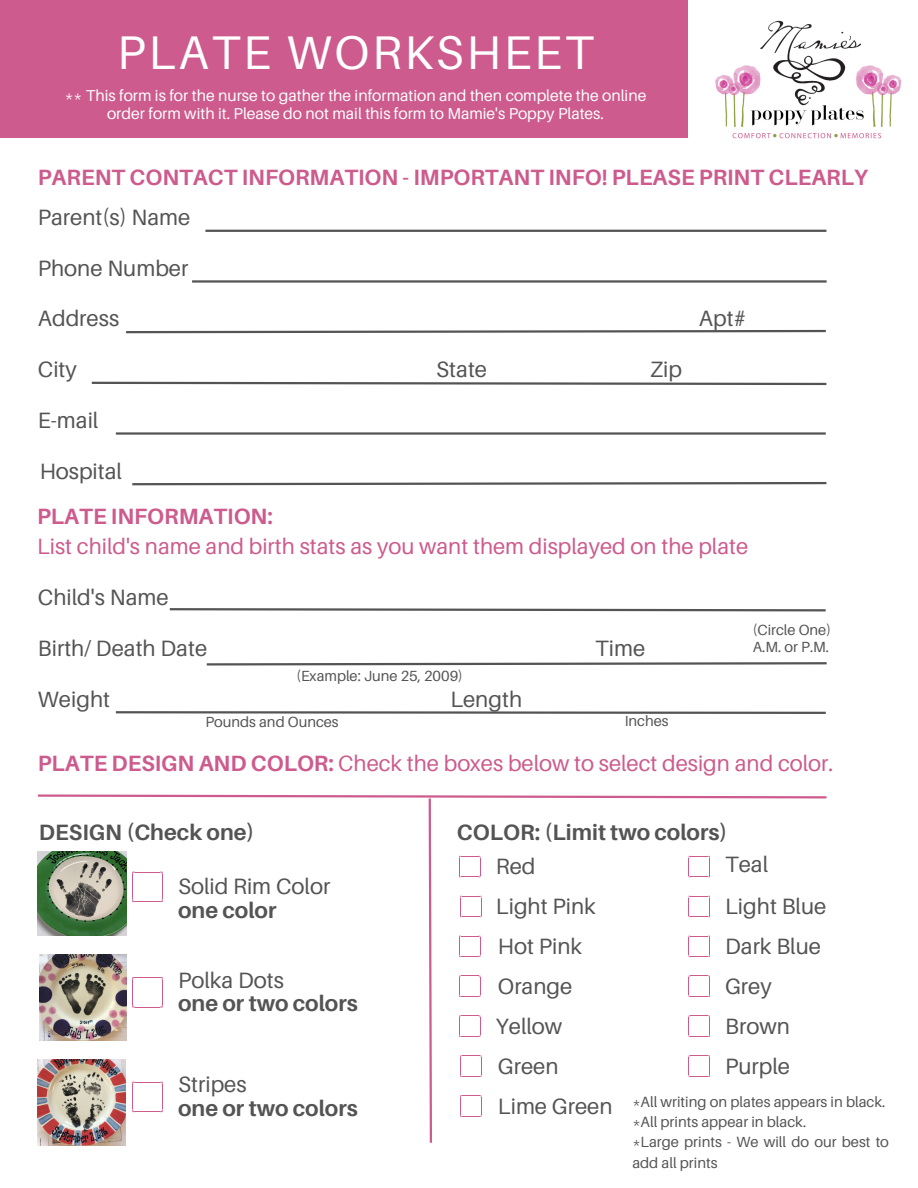
<style>
.page{position:relative;width:918px;height:1188px;background:#fff}
.page>*{position:absolute;margin:0;border:0;box-sizing:border-box;transform-origin:0 0}
.t1{font:47.25px "Aileron";letter-spacing:.06em;color:#fff}
.t2{font:22.2px "Aileron";color:#545454}
.t3{font:700 22.2px "Aileron";color:#545454}
.t4{font:22.05px "Aileron";color:#cd5b8d}
.t5{font:700 22.05px "Aileron";color:#cd5b8d}
.t6{font:15.75px/18px "Aileron";color:#fff;text-align:center}
.t7{font:14.85px/20.4px "Aileron";color:#545454}
.t8{font:14.7px "Aileron";color:#545454}
.s1{font-weight:700}
</style>
<div class="page">
<div style="left:0;top:0;width:689px;height:138px;background:#cd5b8d"></div>
<img style="left:715px;top:20px;width:187px;height:119px">
<hr style="left:205px;top:230px;width:621px;height:2px;background:#545454">
<hr style="left:116px;top:432px;width:710px;height:3px;background:#545454">
<hr style="left:192px;top:280px;width:635px;height:3px;background:#545454">
<svg style="left:126px;top:329px;width:700px;height:5px"></svg>
<svg style="left:91px;top:381px;width:736px;height:5px"></svg>
<svg style="left:206px;top:662px;width:621px;height:4px"></svg>
<svg style="left:169px;top:608px;width:657px;height:4px"></svg>
<svg style="left:115px;top:711px;width:711px;height:3px;background:#7e7e7e"></svg>
<svg style="left:37px;top:794px;width:790px;height:351px"></svg>
<img style="left:38px;top:1060px;width:88px;height:85px">
<img style="left:37px;top:852px;width:89px;height:83px">
<img style="left:40px;top:954px;width:86px;height:87px">
<svg style="left:132px;top:482px;width:695px;height:4px"></svg>
<p class="t1" style="left:117px;top:23px;width:478px">PLATE WORKSHEET</p>
<p class="t6" style="left:65px;top:86px;width:583px">** This form is for the nurse to gather the information and then complete the online order form with it. Please do not mail this form to Mamie's Poppy Plates.</p>
<p class="t5" style="left:38px;top:164px;width:832px">PARENT CONTACT INFORMATION - IMPORTANT INFO! PLEASE PRINT CLEARLY</p>
<p class="t2" style="left:38px;top:204px;width:154px">Parent(s) Name</p>
<p class="t2" style="left:38px;top:254px;width:152px">Phone Number</p>
<p class="t2" style="left:38px;top:305px;width:83px">Address</p>
<p class="t2" style="left:699px;top:305px;width:49px">Apt#</p>
<p class="t2" style="left:38px;top:356px;width:41px">City</p>
<p class="t2" style="left:436px;top:356px;width:52px">State</p>
<p class="t2" style="left:650px;top:356px;width:33px">Zip</p>
<p class="t2" style="left:38px;top:406px;width:62px">E-mail</p>
<p class="t2" style="left:40px;top:457px;width:84px">Hospital</p>
<p class="t5" style="left:37px;top:502px;width:237px">PLATE INFORMATION:</p>
<p class="t4" style="left:37px;top:533px;width:713px">List child's name and birth stats as you want them displayed on the plate</p>
<p class="t2" style="left:38px;top:583px;width:132px">Child's Name</p>
<p class="t2" style="left:38px;top:635px;width:171px">Birth/ Death Date</p>
<p class="t2" style="left:595px;top:635px;width:52px">Time</p>
<p class="t8" style="left:296px;top:666px;width:168px">(Example: June 25, 2009)</p>
<p class="t2" style="left:38px;top:686px;width:74px">Weight</p>
<p class="t2" style="left:450px;top:686px;width:73px">Length</p>
<p class="t8" style="left:205px;top:713px;width:135px">Pounds and Ounces</p>
<p class="t8" style="left:625px;top:712px;width:45px">Inches</p>
<p class="t8" style="left:753px;top:621px;width:80px">(Circle One)</p>
<p class="t8" style="left:753px;top:638px;width:78px">A.M. or P.M.</p>
<p class="t4" style="left:38px;top:750px;width:797px"><span class="s1">PLATE DESIGN AND COLOR:</span> Check the boxes below to select design and color.</p>
<p class="t3" style="left:39px;top:819px;width:217px">DESIGN (Check one)</p>
<p class="t3" style="left:457px;top:819px;width:272px">COLOR: (Limit two colors)</p>
<p class="t2" style="left:178px;top:873px;width:154px">Solid Rim Color</p>
<p class="t3" style="left:178px;top:896px;width:100px">one color</p>
<p class="t2" style="left:178px;top:966px;width:107px">Polka Dots</p>
<p class="t3" style="left:178px;top:990px;width:181px">one or two colors</p>
<p class="t2" style="left:178px;top:1071px;width:70px">Stripes</p>
<p class="t3" style="left:178px;top:1094px;width:181px">one or two colors</p>
<p class="t2" style="left:496px;top:853px;width:41px">Red</p>
<p class="t2" style="left:496px;top:893px;width:101px">Light Pink</p>
<p class="t2" style="left:498px;top:932px;width:86px">Hot Pink</p>
<p class="t2" style="left:498px;top:972px;width:76px">Orange</p>
<p class="t2" style="left:496px;top:1012px;width:68px">Yellow</p>
<p class="t2" style="left:498px;top:1052px;width:62px">Green</p>
<p class="t2" style="left:498px;top:1092px;width:116px">Lime Green</p>
<p class="t2" style="left:725px;top:851px;width:45px">Teal</p>
<p class="t2" style="left:725px;top:893px;width:103px">Light Blue</p>
<p class="t2" style="left:725px;top:932px;width:97px">Dark Blue</p>
<p class="t2" style="left:725px;top:972px;width:48px">Grey</p>
<p class="t2" style="left:725px;top:1012px;width:66px">Brown</p>
<p class="t2" style="left:725px;top:1052px;width:66px">Purple</p>
<p class="t7" style="left:632px;top:1091px;width:255px">*All writing on plates appears in black.</p>
<p class="t7" style="left:632px;top:1111px;width:175px">*All prints appear in black.</p>
<p class="t7" style="left:632px;top:1132px;width:258px">*Large prints - We will do our best to add all prints</p>
</div>
